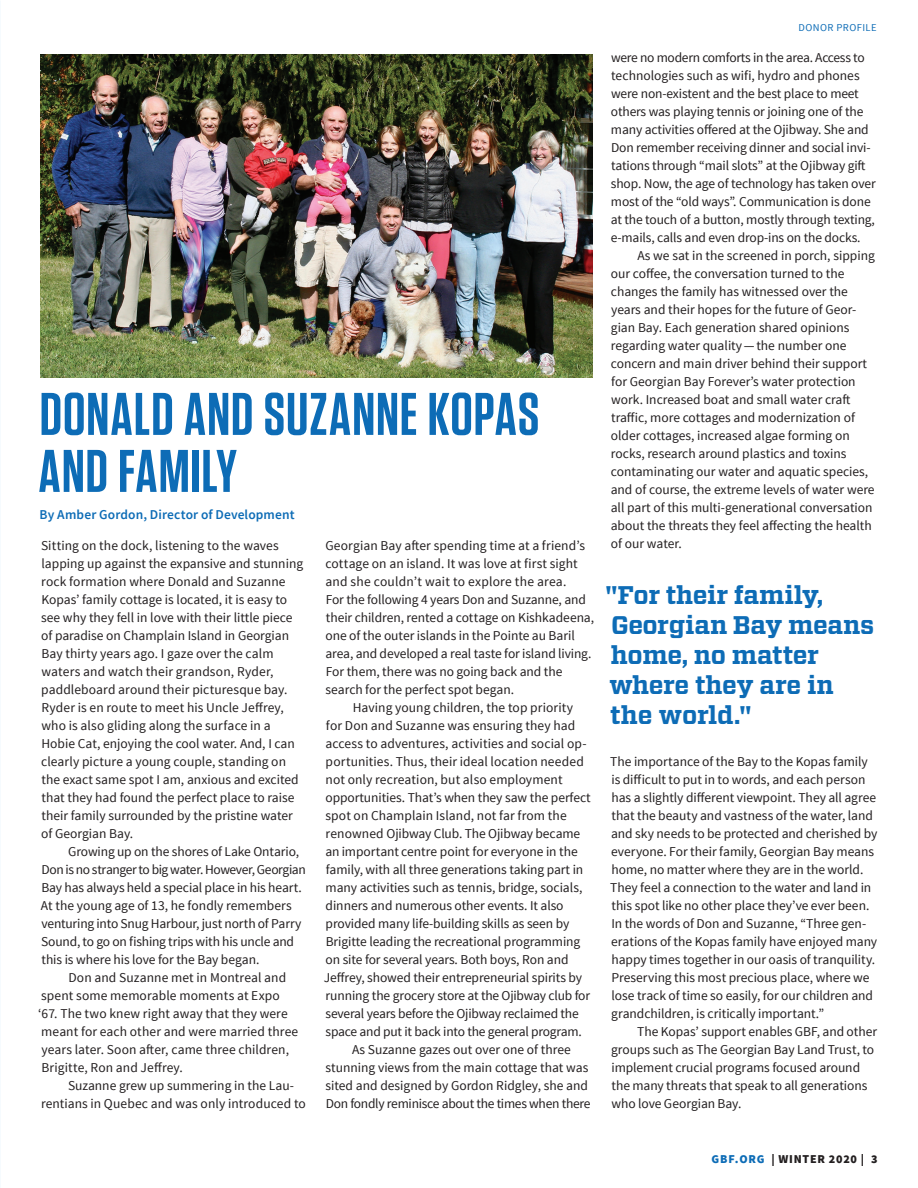
<style>
.page{position:relative;width:918px;height:1188px;background:#fff}
.page>*{position:absolute;margin:0;border:0;box-sizing:border-box;transform-origin:0 0}
.t1{font:600 60px/57px "Tungsten";letter-spacing:.015em;color:#0d6cb6}
.t2{font:700 25.5px/30px "Vitesse";letter-spacing:-.005em;color:#0d6cb6}
.t3{font:13.5px/18px "Source Sans Pro";color:#231f20}
.t4{font:13.5px "Source Sans Pro";letter-spacing:-.02em;color:#231f20}
.t5{font:600 13.5px "Source Sans Pro";letter-spacing:.01em;color:#0d6cb6}
.t6{font:900 12px "Source Sans Pro";letter-spacing:.065em;color:#231f20}
.t7{font:10.5px "Source Sans Pro";letter-spacing:.04em;color:#0d6cb6}
.s1{color:#0d6cb6}
</style>
<div class="page">
<img style="left:40px;top:54px;width:552px;height:324px">
<h1 class="t1" style="left:39px;top:387px;width:502px">DONALD AND SUZANNE KOPAS<br>AND FAMILY</h1>
<p class="t5" style="left:40px;top:506px;width:257px">By Amber Gordon, Director of Development</p>
<p class="t3" style="left:41px;top:537px;width:264px">Sitting on the dock, listening to the waves lapping up against the expansive and stunning rock formation where Donald and Suzanne Kopas’ family cottage is located, it is easy to see why they fell in love with their little piece of paradise on Champlain Island in Georgian Bay thirty years ago. I gaze over the calm waters and watch their grandson, Ryder, paddleboard around their picturesque bay.<br>Ryder is en route to meet his Uncle Jeffrey, who is also gliding along the surface in a Hobie Cat, enjoying the cool water. And, I can clearly picture a young couple, standing on the exact same spot I am, anxious and excited that they had found the perfect place to raise their family surrounded by the pristine water of Georgian Bay.</p>
<p class="t3" style="left:41px;top:843px;width:266px;text-indent:27px">Growing up on the shores of Lake Ontario, Don is no stranger to big water. However, Georgian Bay has always held a special place in his heart.<br>At the young age of 13, he fondly remembers venturing into Snug Harbour, just north of Parry Sound, to go on fishing trips with his uncle and this is where his love for the Bay began.</p>
<p class="t3" style="left:38px;top:969px;width:262px;text-indent:30px">Don and Suzanne met in Montreal and spent some memorable moments at Expo ‘67. The two knew right away that they were meant for each other and were married three years later. Soon after, came three children, Brigitte, Ron and Jeffrey.</p>
<p class="t3" style="left:41px;top:1077px;width:266px;text-indent:27px">Suzanne grew up summering in the Lau&shy;rentians in Quebec and was only introduced to</p>
<p class="t3" style="left:325px;top:537px;width:261px">Georgian Bay after spending time at a friend’s</p>
<p class="t3" style="left:326px;top:555px;width:254px">cottage on an island. It was love at first sight</p>
<p class="t3" style="left:325px;top:573px;width:243px">and she couldn’t wait to explore the area.</p>
<p class="t3" style="left:326px;top:591px;width:262px">For the following 4 years Don and Suzanne, and</p>
<p class="t3" style="left:326px;top:609px;width:270px">their children, rented a cottage on Kishkadeena,</p>
<p class="t3" style="left:326px;top:627px;width:251px">one of the outer islands in the Pointe au Baril</p>
<p class="t3" style="left:325px;top:645px;width:268px">area, and developed a real taste for island living.</p>
<p class="t3" style="left:326px;top:663px;width:238px">For them, there was no going back and the</p>
<p class="t3" style="left:326px;top:681px;width:190px">search for the perfect spot began.</p>
<p class="t3" style="left:353px;top:699px;width:222px">Having young children, the top priority</p>
<p class="t3" style="left:326px;top:717px;width:251px">for Don and Suzanne was ensuring they had</p>
<p class="t3" style="left:325px;top:735px;width:263px">access to adventures, activities and social op-</p>
<p class="t3" style="left:326px;top:753px;width:260px">portunities. Thus, their ideal location needed</p>
<p class="t3" style="left:326px;top:771px;width:238px">not only recreation, but also employment</p>
<p class="t3" style="left:326px;top:789px;width:267px">opportunities. That’s when they saw the perfect</p>
<p class="t3" style="left:326px;top:807px;width:243px">spot on Champlain Island, not far from the</p>
<p class="t3" style="left:326px;top:825px;width:256px">renowned Ojibway Club. The Ojibway became</p>
<p class="t3" style="left:325px;top:843px;width:254px">an important centre point for everyone in the</p>
<p class="t3" style="left:326px;top:861px;width:259px">family, with all three generations taking part in</p>
<p class="t3" style="left:326px;top:879px;width:258px">many activities such as tennis, bridge, socials,</p>
<p class="t3" style="left:326px;top:897px;width:240px">dinners and numerous other events. It also</p>
<p class="t3" style="left:326px;top:915px;width:245px">provided many life-building skills as seen by</p>
<p class="t3" style="left:326px;top:933px;width:256px">Brigitte leading the recreational programming</p>
<p class="t3" style="left:326px;top:951px;width:245px">on site for several years. Both boys, Ron and</p>
<p class="t3" style="left:324px;top:969px;width:260px">Jeffrey, showed their entrepreneurial spirits by</p>
<p class="t3" style="left:326px;top:987px;width:266px">running the grocery store at the Ojibway club for</p>
<p class="t3" style="left:326px;top:1005px;width:255px">several years before the Ojibway reclaimed the</p>
<p class="t3" style="left:326px;top:1023px;width:258px">space and put it back into the general program.</p>
<p class="t3" style="left:352px;top:1041px;width:220px">As Suzanne gazes out over one of three</p>
<p class="t3" style="left:326px;top:1059px;width:264px">stunning views from the main cottage that was</p>
<p class="t3" style="left:326px;top:1077px;width:264px">sited and designed by Gordon Ridgley, she and</p>
<p class="t4" style="left:326px;top:1095px;width:266px">Don fondly reminisce about the times when there</p>
<p class="t7" style="left:799px;top:21px;width:80px">DONOR PROFILE</p>
<p class="t3" style="left:611px;top:48px;width:267px">were no modern comforts in the area. Access to technologies such as wifi, hydro and phones were non-existent and the best place to meet others was playing tennis or joining one of the many activities offered at the Ojibway. She and Don remember receiving dinner and social invi&shy;tations through “mail slots” at the Ojibway gift shop. Now, the age of technology has taken over most of the “old ways”. Communication is done at the touch of a button, mostly through texting, e-mails, calls and even drop-ins on the docks.</p>
<p class="t3" style="left:611px;top:246px;width:266px;text-indent:27px">As we sat in the screened in porch, sipping our coffee, the conversation turned to the changes the family has witnessed over the years and their hopes for the future of Geor&shy;gian Bay. Each generation shared opinions regarding water quality—the number one concern and main driver behind their support for Georgian Bay Forever’s water protection work. Increased boat and small water craft traffic, more cottages and modernization of older cottages, increased algae forming on rocks, research around plastics and toxins contaminating our water and aquatic species, and of course, the extreme levels of water were all part of this multi-generational conversation about the threats they feel affecting the health of our water.</p>
<h2 class="t2" style="left:605px;top:580px;width:271px">"For their family,<br>Georgian Bay means home, no matter where they are in the world."</h2>
<p class="t3" style="left:610px;top:752px;width:269px">The importance of the Bay to the Kopas family is difficult to put in to words, and each person has a slightly different viewpoint. They all agree that the beauty and vastness of the water, land and sky needs to be protected and cherished by everyone. For their family, Georgian Bay means home, no matter where they are in the world.<br>They feel a connection to the water and land in this spot like no other place they’ve ever been.<br>In the words of Don and Suzanne, “Three gen&shy;erations of the Kopas family have enjoyed many happy times together in our oasis of tranquility.<br>Preserving this most precious place, where we lose track of time so easily, for our children and grandchildren, is critically important.”</p>
<p class="t3" style="left:611px;top:1022px;width:267px;text-indent:26px">The Kopas’ support enables GBF, and other groups such as The Georgian Bay Land Trust, to implement crucial programs focused around the many threats that speak to all generations who love Georgian Bay.</p>
<p class="t6" style="left:712px;top:1151px;width:167px"><span class="s1">GBF.ORG</span> | WINTER 2020 | 3</p>
</div>
